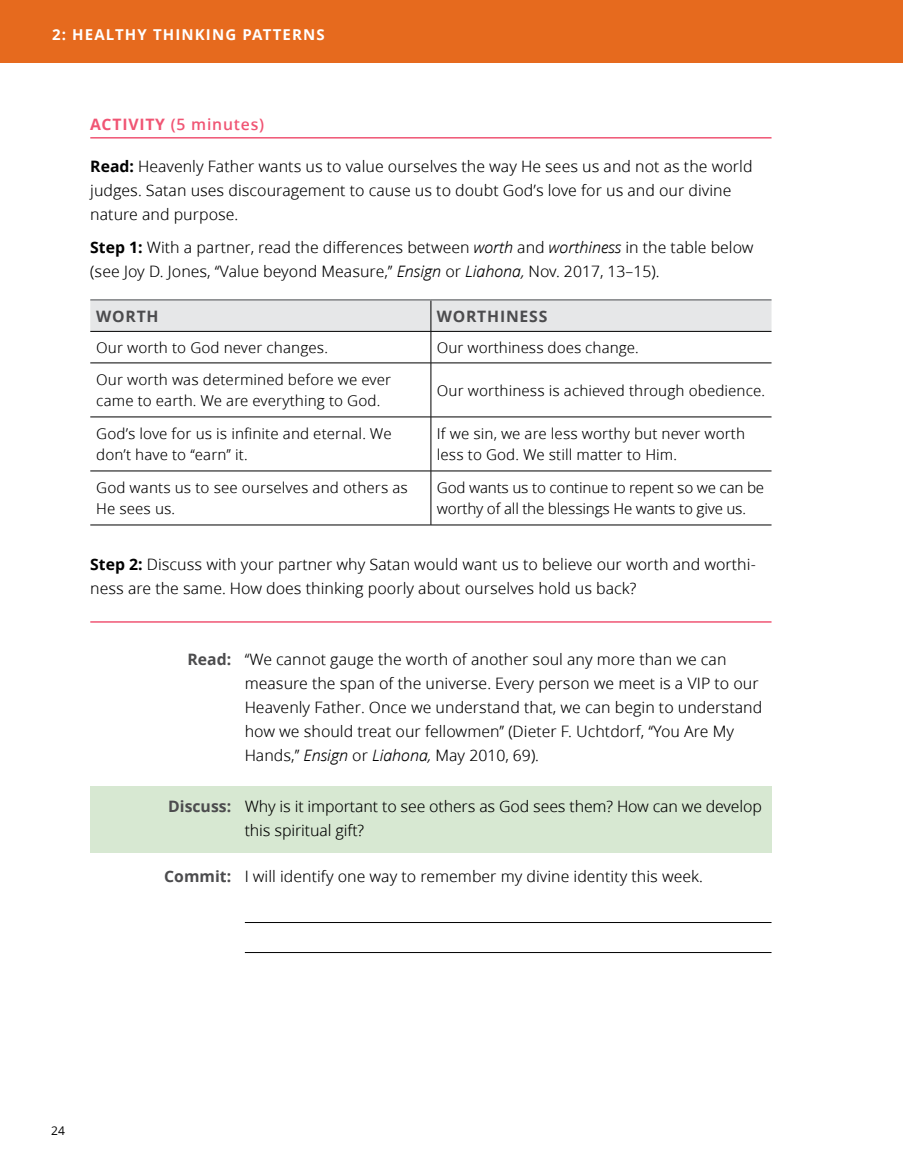
<style>
.page{position:relative;width:903px;height:1175px;background:#fff}
.page>*{position:absolute;margin:0;border:0;box-sizing:border-box;transform-origin:0 0}
.p1_aside_info{font:15.75px/24px "Zoramlds Lat";color:#000}
.p1_figure_tchmthd_on{font:15.75px/24px "Zoramlds Lat";color:#000}
.p1_aside_info_end{font:15.75px/24px "Zoramlds Lat";color:#000}
.p1_figure_tchr-teach{font:15.75px/24px "Zoramlds Lat";letter-spacing:-.01em;color:#000}
.p1_figure_tchmthd_fi{font:15.75px "Zoramlds Lat";color:#000}
.p1_title_aside_info{font:600 15.75px "Zoramlds Lat";letter-spacing:.05em;color:#f05574}
.p1_label_aside_info{font:700 15.75px "Zoramlds Lat";letter-spacing:.05em;color:#4c4c4e}
.p1_title_figure_tchm{font:700 15.75px "Zoramlds Lat";color:#4c4c4e}
.p1_title_figure_tchr{font:700 15.75px "Zoramlds Lat";color:#4c4c4e}
.p1_figure_table_td{font:15px/21px "Zoramlds Lat";letter-spacing:.005em;color:#000}
.p1_figure_table_td-2{font:15px/21px "Zoramlds Lat";letter-spacing:-.015em;color:#000}
.Header_white{font:700 15px "Zoramlds Lat";letter-spacing:.075em;color:#fff}
.p1_aside_info_td{font:15px "Zoramlds Lat";color:#000}
.t1{font:12px "Zoramlds Lat";color:#000}
.s1{font-weight:700}
.s2{font-style:italic}
</style>
<div class="page">
<div style="left:0;top:0;width:903px;height:63px;background:#e66a1e"></div>
<hr style="left:90px;top:137px;width:681px;height:2px;background:#f05574">
<hr style="left:90px;top:621px;width:681px;height:1px;background:#f05574">
<div style="left:90px;top:301px;width:681px;height:30px;background:#e6e7e8"></div>
<hr style="left:90px;top:299px;width:341px;height:2px;background:#808284">
<hr style="left:431px;top:299px;width:340px;height:2px;background:#808284">
<hr style="left:90px;top:331px;width:341px;height:1px;background:#000">
<hr style="left:431px;top:331px;width:340px;height:1px;background:#000">
<hr style="left:430px;top:331px;width:1px;height:32px;background:#000">
<hr style="left:90px;top:362px;width:341px;height:1px;background:#000">
<hr style="left:431px;top:362px;width:340px;height:1px;background:#000">
<hr style="left:430px;top:363px;width:1px;height:54px;background:#000">
<hr style="left:90px;top:416px;width:341px;height:1px;background:#000">
<hr style="left:431px;top:416px;width:340px;height:1px;background:#000">
<hr style="left:430px;top:417px;width:1px;height:54px;background:#000">
<hr style="left:90px;top:470px;width:341px;height:1px;background:#000">
<hr style="left:431px;top:470px;width:340px;height:1px;background:#000">
<hr style="left:430px;top:471px;width:1px;height:54px;background:#000">
<hr style="left:90px;top:524px;width:341px;height:1px;background:#000">
<hr style="left:431px;top:524px;width:340px;height:1px;background:#000">
<hr style="left:430px;top:301px;width:1px;height:30px;background:#000">
<div style="left:90px;top:786px;width:155px;height:67px;background:#d7e8d2"></div>
<div style="left:231px;top:786px;width:540px;height:67px;background:#d7e8d2"></div>
<hr style="left:245px;top:922px;width:526px;height:1px;background:#000">
<hr style="left:245px;top:952px;width:526px;height:1px;background:#000">
<p class="Header_white" style="left:52px;top:24px;width:274px">2: HEALTHY THINKING PATTERNS</p>
<p class="p1_title_aside_info" style="left:90px;top:112px;width:175px"><span class="s1">ACTIVITY</span> (5 minutes)</p>
<p class="p1_aside_info" style="left:90px;top:154px;width:664px"><span class="s1">Read:</span> Heavenly Father wants us to value ourselves the way He sees us and not as the world judges. Satan uses discouragement to cause us to doubt God’s love for us and our divine nature and purpose.</p>
<p class="p1_aside_info" style="left:90px;top:235px;width:665px"><span class="s1">Step 1:</span> With a partner, read the differences between <span class="s2">worth</span> and <span class="s2">worthiness</span> in the table below (see Joy D. Jones, “Value beyond Measure,” <span class="s2">Ensign</span> or <span class="s2">Liahona,</span> Nov. 2017, 13–15).</p>
<p class="p1_label_aside_info" style="left:96px;top:304px;width:64px">WORTH</p>
<p class="p1_label_aside_info" style="left:437px;top:304px;width:112px">WORTHINESS</p>
<p class="p1_figure_table_td" style="left:96px;top:337px;width:233px">Our worth to God never changes.</p>
<p class="p1_aside_info_td" style="left:437px;top:336px;width:203px">Our worthiness does change.</p>
<p class="p1_figure_table_td" style="left:96px;top:369px;width:296px">Our worth was determined before we ever came to earth. We are everything to God.</p>
<p class="p1_figure_table_td" style="left:437px;top:380px;width:330px">Our worthiness is achieved through obedience.</p>
<p class="p1_figure_table_td" style="left:96px;top:423px;width:297px">God’s love for us is infinite and eternal. We don’t have to “earn” it.</p>
<p class="p1_figure_table_td" style="left:437px;top:423px;width:310px">If we sin, we are less worthy but never worth less to God. We still matter to Him.</p>
<p class="p1_figure_table_td" style="left:96px;top:477px;width:313px">God wants us to see ourselves and others as<br>He sees us.</p>
<p class="p1_figure_table_td-2" style="left:437px;top:477px;width:329px">God wants us to continue to repent so we can be worthy of all the blessings He wants to give us.</p>
<p class="p1_aside_info_end" style="left:90px;top:552px;width:667px"><span class="s1">Step 2:</span> Discuss with your partner why Satan would want us to believe our worth and worthi&shy;ness are the same. How does thinking poorly about ourselves hold us back?</p>
<p class="t1" style="left:51px;top:1121px;width:15px">24</p>
<p class="p1_title_figure_tchm" style="left:187px;top:647px;width:45px">Read:</p>
<p class="p1_figure_tchmthd_on" style="left:245px;top:647px;width:519px">“We cannot gauge the worth of another soul any more than we can measure the span of the universe. Every person we meet is a VIP to our Heavenly Father. Once we understand that, we can begin to understand how we should treat our fellowmen” (Dieter F. Uchtdorf, “You Are My Hands,” <span class="s2">Ensign</span> or <span class="s2">Liahona,</span> May 2010, 69).</p>
<p class="p1_title_figure_tchr" style="left:168px;top:794px;width:64px">Discuss:</p>
<p class="p1_figure_tchr-teach" style="left:245px;top:794px;width:518px">Why is it important to see others as God sees them? How can we develop this spiritual gift?</p>
<p class="p1_title_figure_tchm" style="left:164px;top:864px;width:68px">Commit:</p>
<p class="p1_figure_tchmthd_fi" style="left:245px;top:865px;width:460px">I will identify one way to remember my divine identity this week.</p>
</div>
